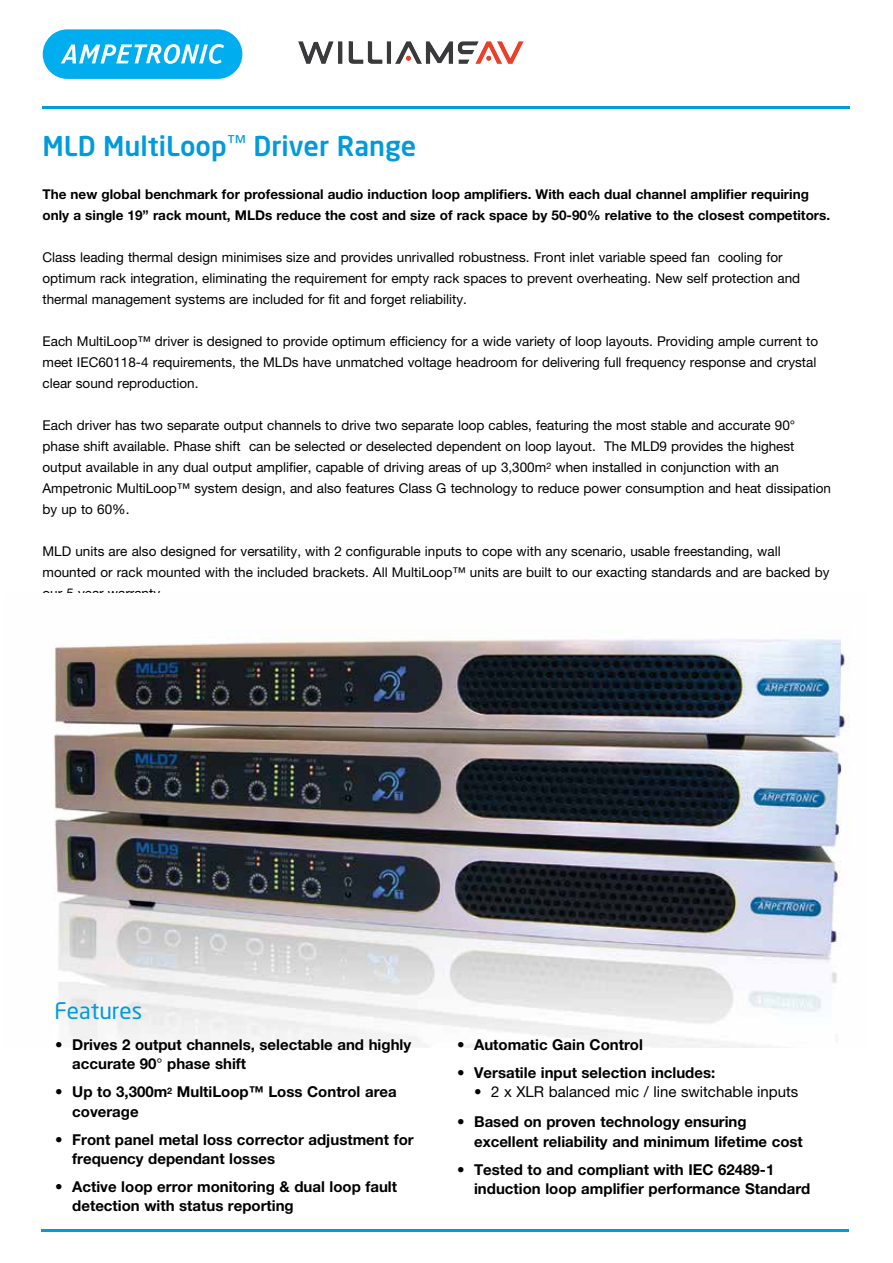
<style>
.page{position:relative;width:893px;height:1263px;background:#fff}
.page>*{position:absolute;margin:0;border:0;box-sizing:border-box;transform-origin:0 0}
.t1{font:500 27px "Neo Sans";color:#009bdb}
.t2{font:22.5px "Neo Sans";color:#009bdb}
.t3{font:700 15px "Helvetica Neue";color:#000}
.t4{font:15px "Helvetica Neue";color:#000}
.t5{font:13.5px/21px "Helvetica Neue";color:#000}
.t6{font:700 13.5px/21px "Helvetica Neue";color:#000}
.s1{font-weight:400}
</style>
<div class="page">
<hr style="left:41px;top:1229px;width:808px;height:2px;background:#009bdb">
<hr style="left:43px;top:106px;width:807px;height:2px;background:#009bdb">
<div style="left:43px;top:29px;width:199px;height:50px;background:#00aeef;border-radius:25px"></div>
<svg style="left:61px;top:44px;width:163px;height:20px"></svg>
<img style="left:299px;top:42px;width:224px;height:22px">
<img style="left:53px;top:639px;width:797px;height:409px">
<h2 class="t1" style="left:43px;top:134px;width:375px">MLD MultiLoop<sup>™</sup> Driver Range</h2>
<p class="t6" style="left:43px;top:183px;width:789px">The new global benchmark for professional audio induction loop amplifiers. With each dual channel amplifier requiring only a single 19” rack mount, MLDs reduce the cost and size of rack space by 50-90% relative to the closest competitors.</p>
<p class="t5" style="left:43px;top:246px;width:759px">Class leading thermal design minimises size and provides unrivalled robustness. Front inlet variable speed fan cooling for optimum rack integration, eliminating the requirement for empty rack spaces to prevent overheating. New self protection and</p>
<p class="t5" style="left:43px;top:288px;width:426px">thermal management systems are included for fit and forget reliability.</p>
<p class="t5" style="left:43px;top:330px;width:777px">Each MultiLoop™ driver is designed to provide optimum efficiency for a wide variety of loop layouts. Providing ample current to</p>
<p class="t5" style="left:43px;top:351px;width:775px">meet IEC60118-4 requirements, the MLDs have unmatched voltage headroom for delivering full frequency response and crystal clear sound reproduction.</p>
<p class="t5" style="left:43px;top:414px;width:754px">Each driver has two separate output channels to drive two separate loop cables, featuring the most stable and accurate 90°</p>
<p class="t5" style="left:43px;top:435px;width:790px">phase shift available. Phase shift can be selected or deselected dependent on loop layout. The MLD9 provides the highest output available in any dual output amplifier, capable of driving areas of up 3,300m<sup>2</sup> when installed in conjunction with an Ampetronic MultiLoop™ system design, and also features Class G technology to reduce power consumption and heat dissipation by up to 60%.</p>
<p class="t5" style="left:43px;top:540px;width:740px">MLD units are also designed for versatility, with 2 configurable inputs to cope with any scenario, usable freestanding, wall</p>
<p class="t5" style="left:43px;top:561px;width:788px">mounted or rack mounted with the included brackets. All MultiLoop™ units are built to our exacting standards and are backed by our 5 year warranty.</p>
<h3 class="t2" style="left:54px;top:1000px;width:89px">Features</h3>
<p class="t3" style="left:55px;top:1035px;width:357px">• Drives 2 output channels, selectable and highly</p>
<p class="t3" style="left:457px;top:1035px;width:187px">• Automatic Gain Control</p>
<p class="t3" style="left:72px;top:1054px;width:175px">accurate 90<span class="s1">°</span> phase shift</p>
<p class="t3" style="left:457px;top:1063px;width:260px">• Versatile input selection includes:</p>
<p class="t3" style="left:55px;top:1083px;width:343px">• Up to 3,300m<sup>2</sup> MultiLoop™ Loss Control area</p>
<p class="t4" style="left:474px;top:1083px;width:326px">• 2 x XLR balanced mic / line switchable inputs</p>
<p class="t3" style="left:72px;top:1102px;width:68px">coverage</p>
<p class="t3" style="left:457px;top:1112px;width:291px">• Based on proven technology ensuring</p>
<p class="t3" style="left:55px;top:1130px;width:360px">• Front panel metal loss corrector adjustment for</p>
<p class="t3" style="left:474px;top:1132px;width:330px">excellent reliability and minimum lifetime cost</p>
<p class="t3" style="left:72px;top:1149px;width:204px">frequency dependant losses</p>
<p class="t3" style="left:457px;top:1160px;width:319px">• Tested to and compliant with IEC 62489-1</p>
<p class="t3" style="left:55px;top:1177px;width:343px">• Active loop error monitoring &amp; dual loop fault</p>
<p class="t3" style="left:474px;top:1179px;width:338px">induction loop amplifier performance Standard</p>
<p class="t3" style="left:72px;top:1196px;width:223px">detection with status reporting</p>
</div>
